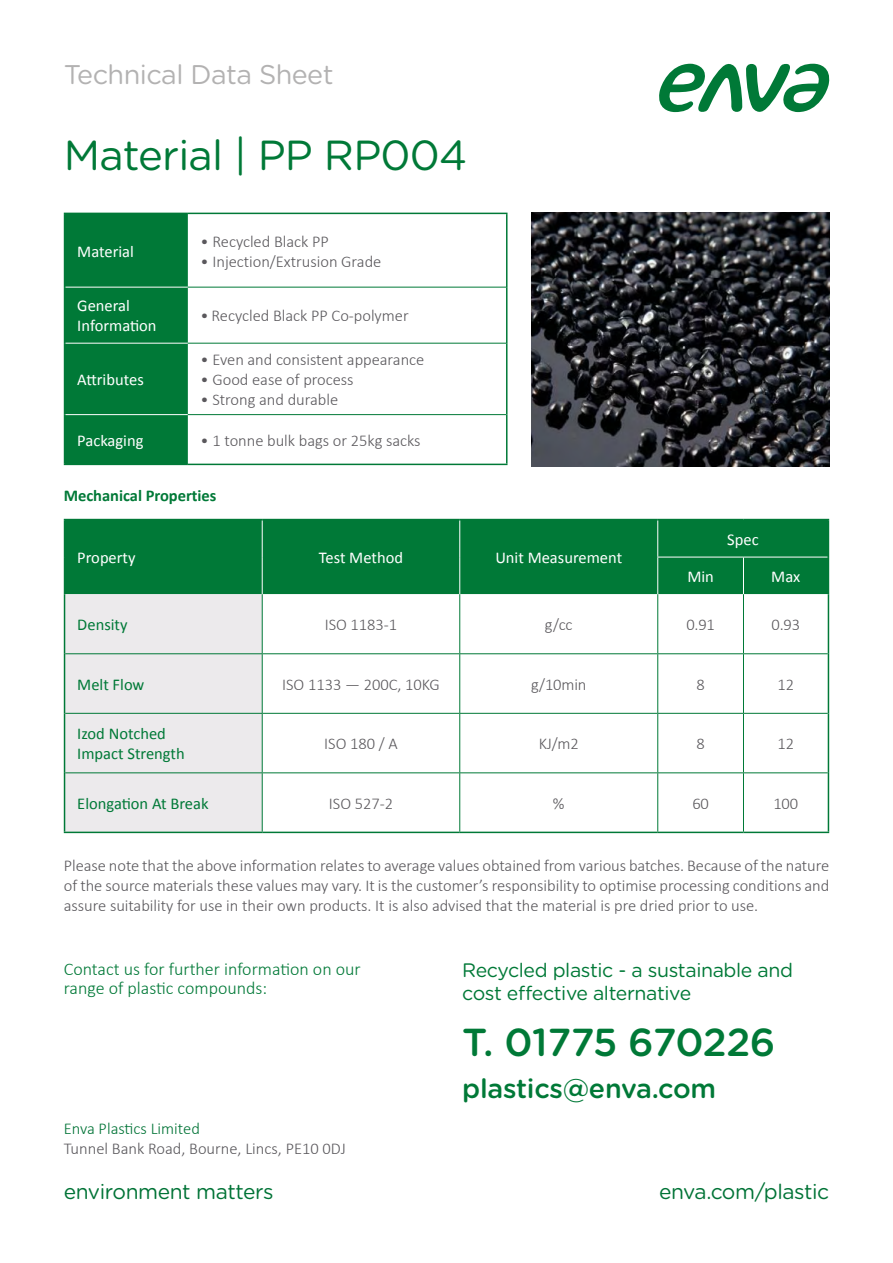
<style>
.page{position:relative;width:893px;height:1263px;background:#fff}
.page>*{position:absolute;margin:0;border:0;box-sizing:border-box;transform-origin:0 0}
.t1{font:42px "Gotham Rounded";letter-spacing:-.02em;color:#007937}
.t2{font:500 39px "Gotham Rounded";letter-spacing:-.015em;color:#007937}
.t3{font:27px "Gotham Rounded";letter-spacing:-.02em;color:#b3b2b2}
.t4{font:500 27px "Gotham Rounded";letter-spacing:-.01em;color:#007937}
.t5{font:21px "Gotham Rounded";letter-spacing:-.02em;color:#007336}
.t6{font:19.5px/23.4px "Gotham Rounded";letter-spacing:-.02em;color:#007937}
.t7{font:300 18px/19.5px "Calibri";color:#007937}
.t8{font:300 16.5px/19.8px "Calibri";color:#5a585c;text-align:justify}
.t9{font:16.5px/19.8px "Calibri";color:#fff}
.t10{font:16.5px/19.8px "Calibri";color:#007937}
.t11{font:700 16.5px "Calibri";color:#007937}
.t12{font:300 16.5px "Calibri";color:#007336}
</style>
<div class="page">
<div style="left:65px;top:214px;width:123px;height:250px;background:#007937"></div>
<hr style="left:65px;top:287px;width:123px;height:1px;background:#fff">
<hr style="left:65px;top:343px;width:123px;height:1px;background:#fff">
<hr style="left:65px;top:414px;width:123px;height:1px;background:#fff">
<hr style="left:64px;top:214px;width:1px;height:73px;background:#007937">
<hr style="left:64px;top:213px;width:124px;height:1px;background:#007937">
<hr style="left:188px;top:213px;width:319px;height:1px;background:#007937">
<hr style="left:506px;top:214px;width:1px;height:73px;background:#007937">
<hr style="left:64px;top:287px;width:1px;height:56px;background:#007937">
<hr style="left:188px;top:287px;width:318px;height:1px;background:#007937">
<hr style="left:506px;top:287px;width:1px;height:56px;background:#007937">
<hr style="left:64px;top:343px;width:1px;height:72px;background:#007937">
<hr style="left:188px;top:343px;width:318px;height:1px;background:#007937">
<hr style="left:506px;top:343px;width:1px;height:72px;background:#007937">
<hr style="left:64px;top:415px;width:1px;height:49px;background:#007937">
<hr style="left:64px;top:464px;width:124px;height:1px;background:#007937">
<hr style="left:188px;top:414px;width:318px;height:1px;background:#007937">
<hr style="left:506px;top:415px;width:1px;height:49px;background:#007937">
<hr style="left:188px;top:464px;width:319px;height:1px;background:#007937">
<div style="left:65px;top:520px;width:763px;height:74px;background:#007937"></div>
<div style="left:65px;top:594px;width:197px;height:238px;background:#eceaec"></div>
<svg style="left:263px;top:594px;width:565px;height:238px"></svg>
<hr style="left:262px;top:520px;width:1px;height:37px;background:#fff">
<hr style="left:459px;top:520px;width:1px;height:37px;background:#fff">
<hr style="left:262px;top:557px;width:1px;height:37px;background:#fff">
<hr style="left:459px;top:557px;width:1px;height:37px;background:#fff">
<hr style="left:657px;top:520px;width:1px;height:37px;background:#fff">
<hr style="left:657px;top:557px;width:1px;height:37px;background:#fff">
<hr style="left:743px;top:557px;width:1px;height:37px;background:#fff">
<hr style="left:657px;top:557px;width:86px;height:1px;background:#fff">
<hr style="left:743px;top:557px;width:85px;height:1px;background:#fff">
<hr style="left:64px;top:520px;width:1px;height:37px;background:#007937">
<hr style="left:64px;top:557px;width:1px;height:37px;background:#007937">
<hr style="left:64px;top:519px;width:198px;height:1px;background:#007937">
<hr style="left:262px;top:519px;width:198px;height:1px;background:#007937">
<hr style="left:460px;top:519px;width:198px;height:1px;background:#007937">
<hr style="left:658px;top:519px;width:85px;height:1px;background:#007937">
<hr style="left:743px;top:519px;width:86px;height:1px;background:#007937">
<hr style="left:828px;top:520px;width:1px;height:37px;background:#007937">
<hr style="left:828px;top:557px;width:1px;height:37px;background:#007937">
<hr style="left:64px;top:594px;width:1px;height:60px;background:#007937">
<hr style="left:262px;top:594px;width:1px;height:59px;background:#007937">
<hr style="left:459px;top:594px;width:1px;height:59px;background:#007937">
<hr style="left:657px;top:594px;width:1px;height:59px;background:#007937">
<hr style="left:743px;top:594px;width:1px;height:59px;background:#007937">
<hr style="left:828px;top:594px;width:1px;height:60px;background:#007937">
<hr style="left:64px;top:654px;width:1px;height:59px;background:#007937">
<hr style="left:65px;top:653px;width:197px;height:1px;background:#007937">
<hr style="left:262px;top:654px;width:1px;height:59px;background:#007937">
<hr style="left:262px;top:653px;width:198px;height:1px;background:#007937">
<hr style="left:459px;top:654px;width:1px;height:59px;background:#007937">
<hr style="left:460px;top:653px;width:198px;height:1px;background:#007937">
<hr style="left:657px;top:654px;width:1px;height:59px;background:#007937">
<hr style="left:658px;top:653px;width:85px;height:1px;background:#007937">
<hr style="left:743px;top:654px;width:1px;height:59px;background:#007937">
<hr style="left:743px;top:653px;width:85px;height:1px;background:#007937">
<hr style="left:828px;top:654px;width:1px;height:59px;background:#007937">
<hr style="left:64px;top:713px;width:1px;height:60px;background:#007937">
<hr style="left:64px;top:773px;width:1px;height:59px;background:#007937">
<hr style="left:65px;top:713px;width:197px;height:1px;background:#007937">
<hr style="left:262px;top:714px;width:1px;height:58px;background:#007937">
<hr style="left:262px;top:773px;width:1px;height:59px;background:#007937">
<hr style="left:262px;top:713px;width:198px;height:1px;background:#007937">
<hr style="left:459px;top:714px;width:1px;height:58px;background:#007937">
<hr style="left:459px;top:773px;width:1px;height:59px;background:#007937">
<hr style="left:460px;top:713px;width:198px;height:1px;background:#007937">
<hr style="left:657px;top:714px;width:1px;height:58px;background:#007937">
<hr style="left:657px;top:773px;width:1px;height:59px;background:#007937">
<hr style="left:658px;top:713px;width:85px;height:1px;background:#007937">
<hr style="left:743px;top:714px;width:1px;height:58px;background:#007937">
<hr style="left:743px;top:773px;width:1px;height:59px;background:#007937">
<hr style="left:743px;top:713px;width:85px;height:1px;background:#007937">
<hr style="left:828px;top:713px;width:1px;height:60px;background:#007937">
<hr style="left:828px;top:773px;width:1px;height:59px;background:#007937">
<hr style="left:65px;top:772px;width:197px;height:1px;background:#007937">
<hr style="left:262px;top:772px;width:198px;height:1px;background:#007937">
<hr style="left:460px;top:772px;width:198px;height:1px;background:#007937">
<hr style="left:658px;top:772px;width:85px;height:1px;background:#007937">
<hr style="left:743px;top:772px;width:85px;height:1px;background:#007937">
<hr style="left:64px;top:832px;width:198px;height:1px;background:#007937">
<hr style="left:262px;top:832px;width:198px;height:1px;background:#007937">
<hr style="left:460px;top:832px;width:198px;height:1px;background:#007937">
<hr style="left:658px;top:832px;width:85px;height:1px;background:#007937">
<hr style="left:743px;top:832px;width:86px;height:1px;background:#007937">
<img style="left:531px;top:213px;width:298px;height:253px">
<svg style="left:659px;top:63px;width:171px;height:50px"></svg>
<h3 class="t3" style="left:64px;top:56px;width:271px">Technical Data Sheet</h3>
<h1 class="t1" style="left:64px;top:126px;width:405px">Material | PP RP004</h1>
<p class="t9" style="left:77px;top:240px;width:58px">Material</p>
<p class="t8" style="left:201px;top:231px;width:130px">• Recycled Black PP</p>
<p class="t8" style="left:201px;top:251px;width:182px">• Injection/Extrusion Grade</p>
<p class="t9" style="left:77px;top:295px;width:81px">General<br>Information</p>
<p class="t8" style="left:201px;top:306px;width:210px">• Recycled Black PP Co-polymer</p>
<p class="t9" style="left:77px;top:369px;width:68px">Attributes</p>
<p class="t8" style="left:201px;top:350px;width:225px">• Even and consistent appearance</p>
<p class="t8" style="left:201px;top:370px;width:155px">• Good ease of process</p>
<p class="t8" style="left:201px;top:389px;width:139px">• Strong and durable</p>
<p class="t9" style="left:77px;top:429px;width:68px">Packaging</p>
<p class="t8" style="left:201px;top:430px;width:222px">• 1 tonne bulk bags or 25kg sacks</p>
<p class="t11" style="left:64px;top:484px;width:154px">Mechanical Properties</p>
<p class="t9" style="left:77px;top:547px;width:60px">Property</p>
<p class="t9" style="left:319px;top:547px;width:86px">Test Method</p>
<p class="t9" style="left:495px;top:547px;width:128px">Unit Measurement</p>
<p class="t9" style="left:727px;top:528px;width:33px">Spec</p>
<p class="t9" style="left:687px;top:566px;width:28px">Min</p>
<p class="t9" style="left:771px;top:566px;width:31px">Max</p>
<p class="t10" style="left:77px;top:614px;width:52px">Density</p>
<p class="t8" style="left:325px;top:614px;width:74px">ISO 1183-1</p>
<p class="t8" style="left:545px;top:614px;width:29px">g/cc</p>
<p class="t8" style="left:686px;top:614px;width:30px">0.91</p>
<p class="t8" style="left:771px;top:614px;width:30px">0.93</p>
<p class="t10" style="left:77px;top:673px;width:69px">Melt Flow</p>
<p class="t8" style="left:282px;top:674px;width:159px">ISO 1133 — 200C, 10KG</p>
<p class="t8" style="left:531px;top:674px;width:57px">g/10min</p>
<p class="t8" style="left:696px;top:674px;width:10px">8</p>
<p class="t8" style="left:777px;top:674px;width:18px">12</p>
<p class="t10" style="left:77px;top:723px;width:109px">Izod Notched<br>Impact Strength</p>
<p class="t8" style="left:324px;top:734px;width:75px">ISO 180 / A</p>
<p class="t8" style="left:539px;top:734px;width:42px">KJ/m2</p>
<p class="t8" style="left:696px;top:734px;width:10px">8</p>
<p class="t8" style="left:777px;top:734px;width:18px">12</p>
<p class="t10" style="left:77px;top:792px;width:133px">Elongation At Break</p>
<p class="t8" style="left:329px;top:793px;width:66px">ISO 527-2</p>
<p class="t8" style="left:553px;top:793px;width:13px">%</p>
<p class="t8" style="left:692px;top:793px;width:18px">60</p>
<p class="t8" style="left:773px;top:793px;width:26px">100</p>
<p class="t8" style="left:64px;top:856px;width:767px">Please note that the above information relates to average values obtained from various batches. Because of the nature of the source materials these values may vary. It is the customer’s responsibility to optimise processing conditions and assure suitability for use in their own products. It is also advised that the material is pre dried prior to use.</p>
<p class="t7" style="left:64px;top:959px;width:298px">Contact us for further information on our range of plastic compounds:</p>
<p class="t6" style="left:462px;top:957px;width:332px">Recycled plastic - a sustainable and cost effective alternative</p>
<h2 class="t2" style="left:462px;top:1014px;width:315px">T. 01775 670226</h2>
<h3 class="t4" style="left:462px;top:1069px;width:255px">plastics@enva.com</h3>
<p class="t12" style="left:64px;top:1118px;width:138px">Enva Plastics Limited</p>
<p class="t8" style="left:64px;top:1138px;width:284px">Tunnel Bank Road, Bourne, Lincs, PE10 0DJ</p>
<p class="t5" style="left:64px;top:1177px;width:211px">environment matters</p>
<p class="t5" style="left:659px;top:1177px;width:172px">enva.com/plastic</p>
</div>
